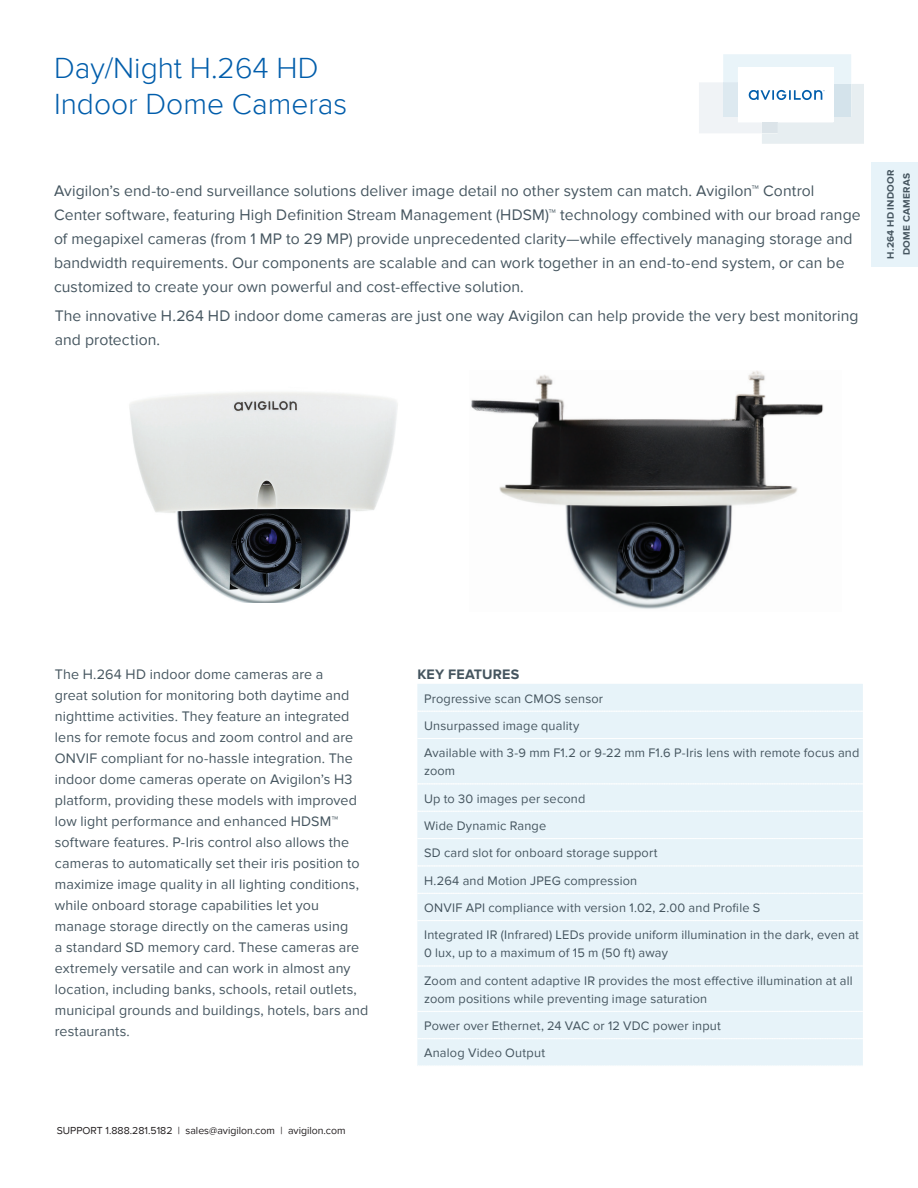
<style>
.page{position:relative;width:918px;height:1188px;background:#fff}
.page>*{position:absolute;margin:0;border:0;box-sizing:border-box;transform-origin:0 0}
.Main_Title{font:300 30px "Proxima Nova";color:#015dab}
.Body{font:15.75px/24px "Proxima Nova";letter-spacing:.005em;color:#45555f}
.Camera_Blurb_-_Front{font:14.25px/21px "Proxima Nova";letter-spacing:.01em;color:#45555f}
.Section_Headings{font:700 14.25px "Proxima Nova";letter-spacing:.015em;color:#45555f}
.Key_Feature_Entries{font:12.75px/18px "Proxima Nova";letter-spacing:.015em;color:#45555f}
.t1{font:10.5px "Proxima Nova";color:#231f20}
.t2{font:700 9.75px/15.9px "Proxima Nova";letter-spacing:.025em;color:#45555f;text-align:center}
</style>
<div class="page">
<svg style="left:699px;top:54px;width:165px;height:90px"></svg>
<div style="left:871px;top:162px;width:47px;height:104px;background:#e7f3f9"></div>
<div style="left:417px;top:684px;width:446px;height:382px;background:#e7f3f9"></div>
<svg style="left:418px;top:811px;width:445px;height:1px"></svg>
<svg style="left:418px;top:838px;width:445px;height:1px"></svg>
<svg style="left:418px;top:866px;width:445px;height:1px"></svg>
<svg style="left:418px;top:893px;width:445px;height:1px"></svg>
<svg style="left:418px;top:920px;width:445px;height:1px"></svg>
<svg style="left:418px;top:966px;width:445px;height:1px"></svg>
<svg style="left:418px;top:1011px;width:445px;height:1px"></svg>
<svg style="left:418px;top:1038px;width:445px;height:1px"></svg>
<svg style="left:418px;top:738px;width:445px;height:1px"></svg>
<svg style="left:418px;top:784px;width:445px;height:1px"></svg>
<svg style="left:418px;top:711px;width:445px;height:1px"></svg>
<img style="left:129px;top:392px;width:269px;height:211px">
<img style="left:471px;top:370px;width:353px;height:239px">
<p class="Main_Title" style="left:54px;top:50px;width:266px">Day/Night H.264 HD</p>
<p class="Main_Title" style="left:54px;top:86px;width:295px">Indoor Dome Cameras</p>
<p class="Body" style="left:54px;top:179px;width:808px">Avigilon’s end-to-end surveillance solutions deliver image detail no other system can match. Avigilon™ Control Center software, featuring High Definition Stream Management (HDSM)™ technology combined with our broad range of megapixel cameras (from 1 MP to 29 MP) provide unprecedented clarity—while effectively managing storage and bandwidth requirements. Our components are scalable and can work together in an end-to-end system, or can be customized to create your own powerful and cost-effective solution.</p>
<p class="Body" style="left:55px;top:304px;width:805px">The innovative H.264 HD indoor dome cameras are just one way Avigilon can help provide the very best monitoring and protection.</p>
<p class="t2" style="left:883px;top:259px;width:91px;rotate:-90deg">H.264 HD INDOOR<br>DOME CAMERAS</p>
<p class="Camera_Blurb_-_Front" style="left:55px;top:664px;width:315px">The H.264 HD indoor dome cameras are a<br>great solution for monitoring both daytime and nighttime activities. They feature an integrated lens for remote focus and zoom control and are ONVIF compliant for no-hassle integration. The indoor dome cameras operate on Avigilon’s H3 platform, providing these models with improved low light performance and enhanced HDSM™ software features. P-Iris control also allows the cameras to automatically set their iris position to maximize image quality in all lighting conditions, while onboard storage capabilities let you manage storage directly on the cameras using<br>a standard SD memory card. These cameras are extremely versatile and can work in almost any location, including banks, schools, retail outlets, municipal grounds and buildings, hotels, bars and restaurants.</p>
<p class="t1" style="left:57px;top:1124px;width:290px">SUPPORT 1.888.281.5182 | sales@avigilon.com | avigilon.com</p>
<p class="Section_Headings" style="left:417px;top:666px;width:103px">KEY FEATURES</p>
<p class="Key_Feature_Entries" style="left:424px;top:689px;width:180px">Progressive scan CMOS sensor</p>
<p class="Key_Feature_Entries" style="left:424px;top:717px;width:157px">Unsurpassed image quality</p>
<p class="Key_Feature_Entries" style="left:424px;top:744px;width:437px">Available with 3-9 mm F1.2 or 9-22 mm F1.6 P-Iris lens with remote focus and zoom</p>
<p class="Key_Feature_Entries" style="left:424px;top:790px;width:163px">Up to 30 images per second</p>
<p class="Key_Feature_Entries" style="left:424px;top:817px;width:124px">Wide Dynamic Range</p>
<p class="Key_Feature_Entries" style="left:424px;top:844px;width:235px">SD card slot for onboard storage support</p>
<p class="Key_Feature_Entries" style="left:424px;top:872px;width:215px">H.264 and Motion JPEG compression</p>
<p class="Key_Feature_Entries" style="left:424px;top:899px;width:338px">ONVIF API compliance with version 1.02, 2.00 and Profile S</p>
<p class="Key_Feature_Entries" style="left:424px;top:926px;width:436px">Integrated IR (Infrared) LEDs provide uniform illumination in the dark, even at<br>0 lux, up to a maximum of 15 m (50 ft) away</p>
<p class="Key_Feature_Entries" style="left:424px;top:972px;width:430px">Zoom and content adaptive IR provides the most effective illumination at all zoom positions while preventing image saturation</p>
<p class="Key_Feature_Entries" style="left:424px;top:1017px;width:298px">Power over Ethernet, 24 VAC or 12 VDC power input</p>
<p class="Key_Feature_Entries" style="left:424px;top:1044px;width:122px">Analog Video Output</p>
</div>
